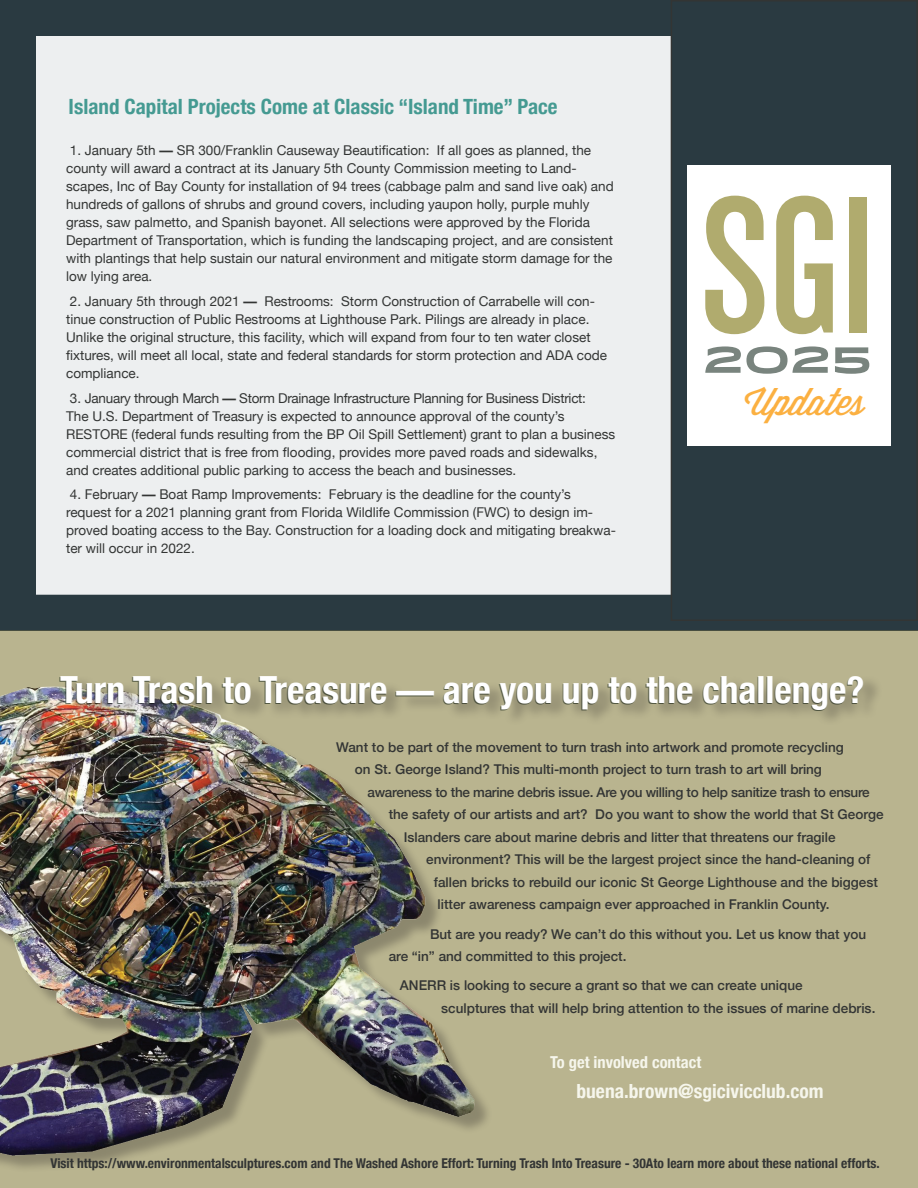
<style>
.page{position:relative;width:918px;height:1188px;background:#fff}
.page>*{position:absolute;margin:0;border:0;box-sizing:border-box;transform-origin:0 0}
.t1{font:700 condensed 37.5px "Helvetica Neue";color:#fff}
.t2{font:37.5px "Wisdom Script";color:#fbb041}
.t3{font:700 condensed 21px "Helvetica Neue";color:#459a92}
.t4{font:700 condensed 19.5px "Helvetica Neue";color:#f6f6ec}
.t5{font:700 condensed 16.5px "Helvetica Neue";color:#f6f6ec}
.t6{font:13.5px/18px "Helvetica Neue";color:#333534}
.t7{font:500 13.5px/22.5px "Helvetica Neue";color:#333534}
.t8{font:700 condensed 13.5px "Helvetica Neue";color:#333534}
.t9{font:500 13.5px "Helvetica Neue";letter-spacing:-.02em;color:#333534}
.s1{font-family:"Lubalin Graph Std";font-weight:600}
.s2{font-family:"Lubalin Graph Std";font-weight:600;font-stretch:normal}
</style>
<div class="page">
<div style="left:18px;top:18px;width:882px;height:595px;background:#edeff0"></div>
<div style="left:0;top:0;width:918px;height:631px;border:36px solid #2a3a41"></div>
<div style="left:671px;top:1px;width:246px;height:619px;background:#2a3a41"></div>
<div style="left:671px;top:0;width:247px;height:621px;border:2px solid #333534"></div>
<div style="left:0;top:631px;width:918px;height:557px;background:#b9b48f"></div>
<div style="left:0;top:690px;width:493px;height:483px;background:#231f20;opacity:.3"></div>
<img style="left:0;top:687px;width:478px;height:474px">
<div style="left:687px;top:165px;width:204px;height:281px;background:#fff"></div>
<svg style="left:705px;top:346px;width:123px;height:28px"></svg>
<svg style="left:835px;top:347px;width:34px;height:27px"></svg>
<svg style="left:705px;top:196px;width:59px;height:138px"></svg>
<svg style="left:776px;top:196px;width:57px;height:138px"></svg>
<div style="left:849px;top:197px;width:17px;height:136px;background:#b0ab6e"></div>
<div style="left:62px;top:675px;width:821px;height:51px;background:#231f20;opacity:.35"></div>
<h2 class="t3" style="left:69px;top:89px;width:491px">Island Capital Projects Come at Classic “Island Time” Pace</h2>
<p class="t6" style="left:66px;top:142px;width:549px">1. January 5th <span class="s1">—</span> SR 300/Franklin Causeway Beautification: If all goes as planned, the county will award a contract at its January 5th County Commission meeting to Land&shy;scapes, Inc of Bay County for installation of 94 trees (cabbage palm and sand live oak) and hundreds of gallons of shrubs and ground covers, including yaupon holly, purple muhly grass, saw palmetto, and Spanish bayonet. All selections were approved by the Florida Department of Transportation, which is funding the landscaping project, and are consistent with plantings that help sustain our natural environment and mitigate storm damage for the low lying area.</p>
<p class="t6" style="left:66px;top:293px;width:543px">2. January 5th through 2021 <span class="s1">—</span> Restrooms: Storm Construction of Carrabelle will con&shy;tinue construction of Public Restrooms at Lighthouse Park. Pilings are already in place.<br>Unlike the original structure, this facility, which will expand from four to ten water closet fixtures, will meet all local, state and federal standards for storm protection and ADA code compliance.</p>
<p class="t6" style="left:66px;top:390px;width:551px">3. January through March <span class="s1">—</span> Storm Drainage Infrastructure Planning for Business District:<br>The U.S. Department of Treasury is expected to announce approval of the county’s RESTORE (federal funds resulting from the BP Oil Spill Settlement) grant to plan a business commercial district that is free from flooding, provides more paved roads and sidewalks, and creates additional public parking to access the beach and businesses.</p>
<p class="t6" style="left:66px;top:486px;width:551px">4. February <span class="s1">—</span> Boat Ramp Improvements: February is the deadline for the county’s<br>request for a 2021 planning grant from Florida Wildlife Commission (FWC) to design im&shy;proved boating access to the Bay. Construction for a loading dock and mitigating breakwa&shy;ter will occur in 2022.</p>
<h1 class="t2" style="left:744px;top:373px;width:122px">Updates</h1>
<h1 class="t1" style="left:60px;top:659px;width:806px">Turn Trash to Treasure <span class="s2">—</span> are you up to the challenge?</h1>
<p class="t7" style="left:336px;top:735px;width:509px;text-align:center">Want to be part of the movement to turn trash into artwork and promote recycling on St. George Island? This multi-month project to turn trash to art will bring</p>
<p class="t9" style="left:368px;top:781px;width:504px">awareness to the marine debris issue. Are you willing to help sanitize trash to ensure</p>
<p class="t7" style="left:389px;top:802px;width:496px">the safety of our artists and art? Do you want to show the world that St George</p>
<p class="t7" style="left:404px;top:825px;width:433px">Islanders care about marine debris and litter that threatens our fragile</p>
<p class="t7" style="left:426px;top:847px;width:446px">environment? This will be the largest project since the hand-cleaning of</p>
<p class="t7" style="left:434px;top:870px;width:446px">fallen bricks to rebuild our iconic St George Lighthouse and the biggest</p>
<p class="t7" style="left:438px;top:892px;width:393px">litter awareness campaign ever approached in Franklin County.</p>
<p class="t7" style="left:389px;top:922px;width:479px;text-indent:41px">But are you ready? We can’t do this without you. Let us know that you are “in” and committed to this project.</p>
<p class="t7" style="left:441px;top:973px;width:436px;text-indent:-41px">ANERR is looking to secure a grant so that we can create unique<br>sculptures that will help bring attention to the issues of marine debris.</p>
<p class="t5" style="left:550px;top:1048px;width:153px">To get involved contact</p>
<h3 class="t4" style="left:576px;top:1075px;width:249px">buena.brown@sgicivicclub.com</h3>
<p class="t8" style="left:50px;top:1152px;width:831px">Visit https://www.environmentalsculptures.com and The Washed Ashore Effort: Turning Trash Into Treasure - 30Ato learn more about these national efforts.</p>
</div>
